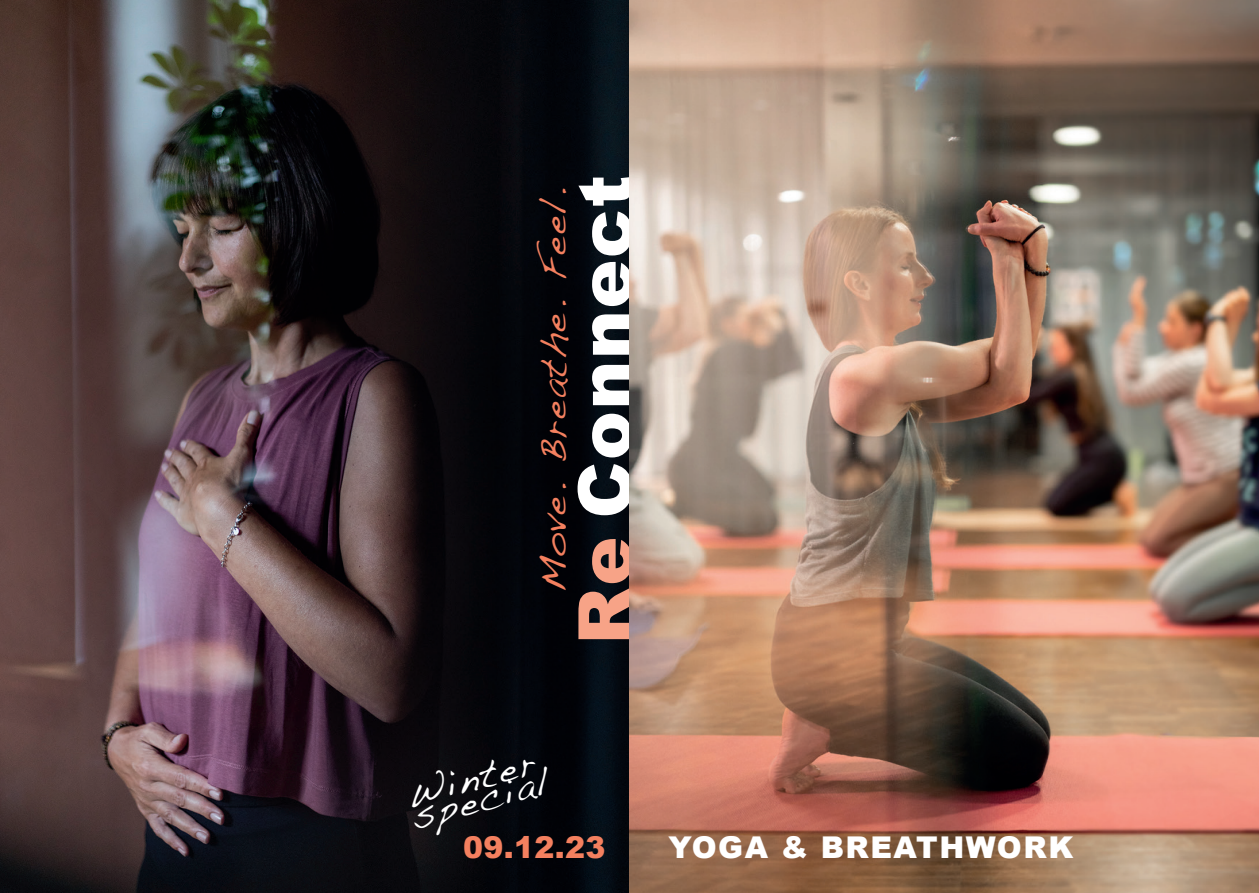
<style>
.page{position:relative;width:1259px;height:893px;background:#fff}
.page>*{position:absolute;margin:0;border:0;box-sizing:border-box;transform-origin:0 0}
.t1{font:900 73.5px "Arial";letter-spacing:.02em;color:#fff}
.t2{font:38.4px "Handwriting Dakota";letter-spacing:.05em;color:#f4805f}
.t3{font:38.4px "Handwriting Dakota";color:#fff}
.t4{font:900 30px "Arial";letter-spacing:.05em;color:#fff}
.t5{font:900 30px "Arial";color:#f4805f}
.s1{color:#f7a387}
</style>
<div class="page">
<img style="left:0;top:0;width:630px;height:893px">
<img style="left:630px;top:0;width:629px;height:893px">
<p class="t2" style="left:530px;top:593px;width:406px;rotate:-90deg">Move. Breathe. Feel.</p>
<p class="t1" style="left:551px;top:645px;width:471px;rotate:-90deg"><span class="s1">Re</span> Connect</p>
<p class="t3" style="left:400px;top:773px;width:134px;rotate:-15deg">Winter</p>
<p class="t3" style="left:406px;top:795px;width:142px;rotate:-15deg">special</p>
<p class="t5" style="left:463px;top:826px;width:144px">09.12.23</p>
<p class="t4" style="left:668px;top:826px;width:406px">YOGA &amp; BREATHWORK</p>
</div>
